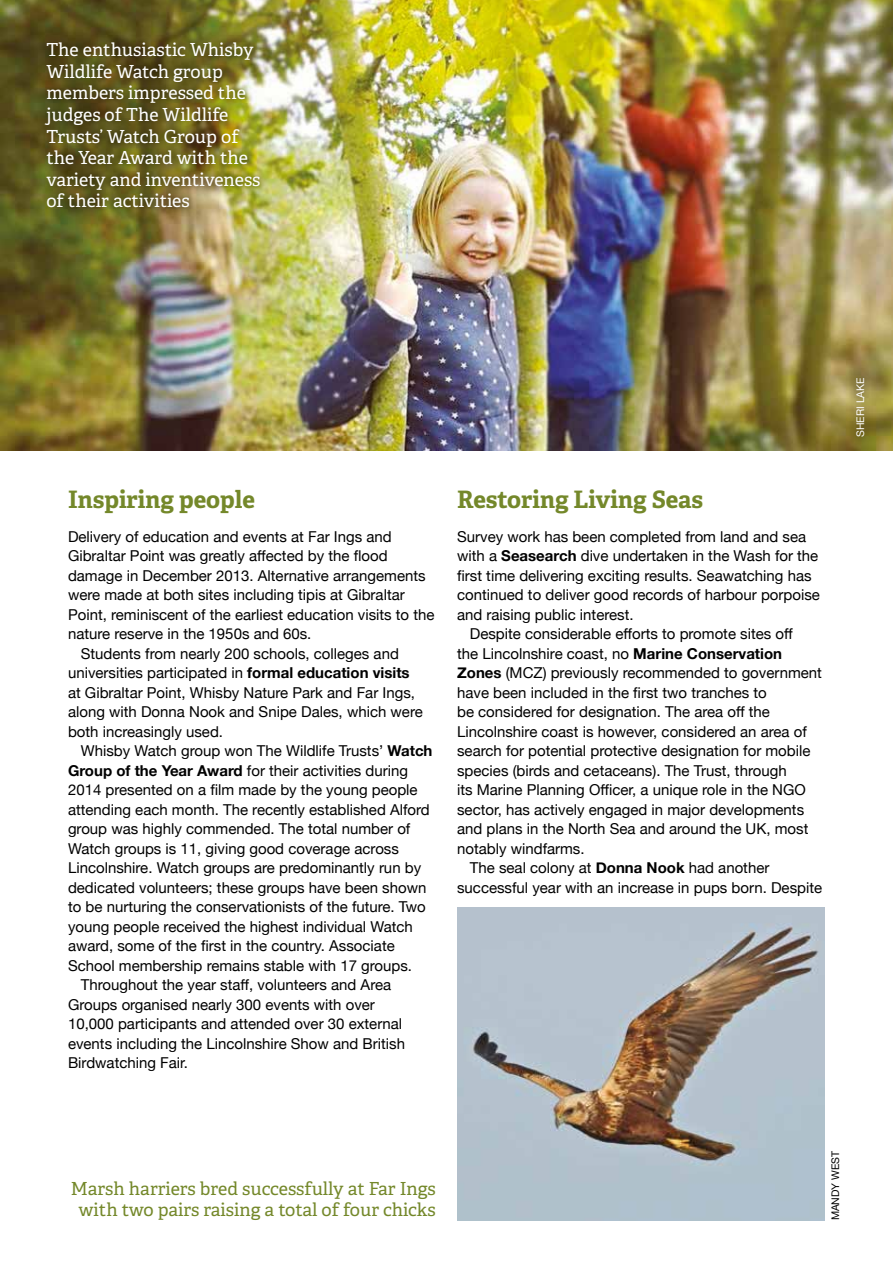
<style>
.page{position:relative;width:893px;height:1263px;background:#fff}
.page>*{position:absolute;margin:0;border:0;box-sizing:border-box;transform-origin:0 0}
.t1{font:700 24px "Adelle";color:#74882a}
.t2{font:18px/21.6px "Adelle";color:#fff}
.t3{font:18px/21.6px "Adelle";color:#74882a;text-align:center}
.t4{font:15px "Helvetica Neue";color:#000}
.t5{font:10.5px "Helvetica Neue";color:#fff}
.t6{font:10.5px "Helvetica Neue";color:#000}
.s1{font-weight:700}
</style>
<div class="page">
<img style="left:0;top:0;width:893px;height:451px">
<div style="left:37px;top:34px;width:231px;height:183px;background:#000;opacity:.75"></div>
<div style="left:847px;top:369px;width:26px;height:76px;background:#000;opacity:.75"></div>
<img style="left:457px;top:908px;width:368px;height:312px">
<p class="t2" style="left:46px;top:38px;width:216px">The enthusiastic Whisby<br>Wildlife Watch group members impressed the judges of The Wildlife<br>Trusts’ Watch Group of the Year Award with the variety and inventiveness of their activities</p>
<h1 class="t1" style="left:68px;top:483px;width:188px">Inspiring people</h1>
<h1 class="t1" style="left:457px;top:483px;width:247px">Restoring Living Seas</h1>
<p class="t4" style="left:68px;top:525px;width:325px">Delivery of education and events at Far Ings and</p>
<p class="t4" style="left:68px;top:545px;width:321px">Gibraltar Point was greatly affected by the flood</p>
<p class="t4" style="left:68px;top:564px;width:359px">damage in December 2013. Alternative arrangements</p>
<p class="t4" style="left:68px;top:584px;width:338px">were made at both sites including tipis at Gibraltar</p>
<p class="t4" style="left:68px;top:603px;width:368px">Point, reminiscent of the earliest education visits to the</p>
<p class="t4" style="left:68px;top:623px;width:245px">nature reserve in the 1950s and 60s.</p>
<p class="t4" style="left:81px;top:642px;width:320px">Students from nearly 200 schools, colleges and</p>
<p class="t4" style="left:68px;top:662px;width:343px">universities participated in <span class="s1">formal education visits</span></p>
<p class="t4" style="left:68px;top:681px;width:348px">at Gibraltar Point, Whisby Nature Park and Far Ings,</p>
<p class="t4" style="left:68px;top:701px;width:356px">along with Donna Nook and Snipe Dales, which were</p>
<p class="t4" style="left:68px;top:720px;width:157px">both increasingly used.</p>
<p class="t4" style="left:81px;top:740px;width:353px">Whisby Watch group won The Wildlife Trusts’ <span class="s1">Watch</span></p>
<p class="t4" style="left:68px;top:759px;width:342px"><span class="s1">Group of the Year Award</span> for their activities during</p>
<p class="t4" style="left:68px;top:779px;width:351px">2014 presented on a film made by the young people</p>
<p class="t4" style="left:68px;top:798px;width:363px">attending each month. The recently established Alford</p>
<p class="t4" style="left:68px;top:818px;width:344px">group was highly commended. The total number of</p>
<p class="t4" style="left:68px;top:837px;width:332px">Watch groups is 11, giving good coverage across</p>
<p class="t4" style="left:68px;top:857px;width:355px">Lincolnshire. Watch groups are predominantly run by</p>
<p class="t4" style="left:68px;top:876px;width:360px">dedicated volunteers; these groups have been shown</p>
<p class="t4" style="left:68px;top:896px;width:359px">to be nurturing the conservationists of the future. Two</p>
<p class="t4" style="left:68px;top:915px;width:346px">young people received the highest individual Watch</p>
<p class="t4" style="left:68px;top:935px;width:328px">award, some of the first in the country. Associate</p>
<p class="t4" style="left:68px;top:954px;width:345px">School membership remains stable with 17 groups.</p>
<p class="t4" style="left:81px;top:974px;width:312px">Throughout the year staff, volunteers and Area</p>
<p class="t4" style="left:68px;top:993px;width:308px">Groups organised nearly 300 events with over</p>
<p class="t4" style="left:68px;top:1013px;width:336px">10,000 participants and attended over 30 external</p>
<p class="t4" style="left:68px;top:1032px;width:339px">events including the Lincolnshire Show and British</p>
<p class="t4" style="left:68px;top:1052px;width:121px">Birdwatching Fair.</p>
<p class="t4" style="left:457px;top:525px;width:350px">Survey work has been completed from land and sea</p>
<p class="t4" style="left:457px;top:545px;width:363px">with a <span class="s1">Seasearch</span> dive undertaken in the Wash for the</p>
<p class="t4" style="left:457px;top:564px;width:356px">first time delivering exciting results. Seawatching has</p>
<p class="t4" style="left:457px;top:584px;width:364px">continued to deliver good records of harbour porpoise</p>
<p class="t4" style="left:457px;top:603px;width:178px">and raising public interest.</p>
<p class="t4" style="left:470px;top:623px;width:324px">Despite considerable efforts to promote sites off</p>
<p class="t4" style="left:457px;top:642px;width:327px">the Lincolnshire coast, no <span class="s1">Marine Conservation</span></p>
<p class="t4" style="left:457px;top:662px;width:366px"><span class="s1">Zones</span> (MCZ) previously recommended to government</p>
<p class="t4" style="left:457px;top:681px;width:311px">have been included in the first two tranches to</p>
<p class="t4" style="left:457px;top:701px;width:314px">be considered for designation. The area off the</p>
<p class="t4" style="left:457px;top:720px;width:351px">Lincolnshire coast is however, considered an area of</p>
<p class="t4" style="left:457px;top:740px;width:355px">search for potential protective designation for mobile</p>
<p class="t4" style="left:457px;top:759px;width:331px">species (birds and cetaceans). The Trust, through</p>
<p class="t4" style="left:457px;top:779px;width:350px">its Marine Planning Officer, a unique role in the NGO</p>
<p class="t4" style="left:457px;top:798px;width:349px">sector, has actively engaged in major developments</p>
<p class="t4" style="left:457px;top:818px;width:353px">and plans in the North Sea and around the UK, most</p>
<p class="t4" style="left:457px;top:837px;width:129px">notably windfarms.</p>
<p class="t4" style="left:470px;top:857px;width:301px">The seal colony at <span class="s1">Donna Nook</span> had another</p>
<p class="t4" style="left:457px;top:876px;width:367px">successful year with an increase in pups born. Despite</p>
<p class="t5" style="left:853px;top:437px;width:61px;rotate:-90deg">SHERI LAKE</p>
<p class="t3" style="left:71px;top:1177px;width:367px">Marsh harriers bred successfully at Far Ings with two pairs raising a total of four chicks</p>
<p class="t6" style="left:828px;top:1220px;width:71px;rotate:-90deg">MANDY WEST</p>
</div>
